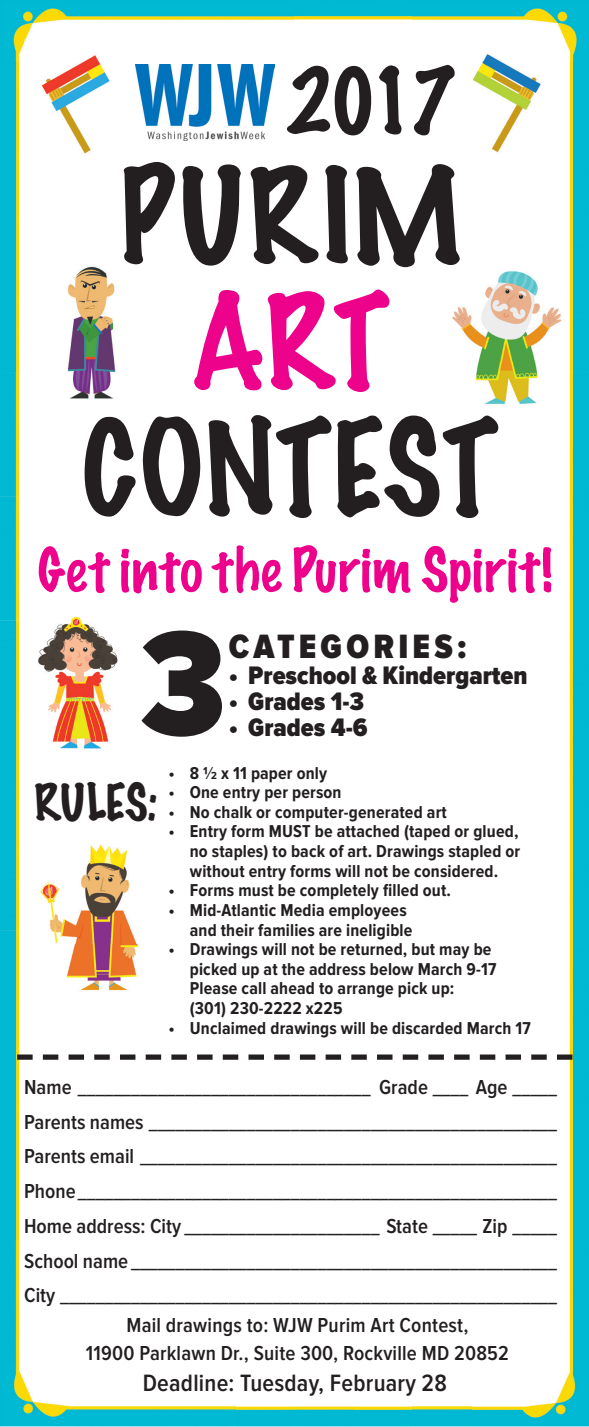
<style>
.page{position:relative;width:589px;height:1427px;background:#fff}
.page>*{position:absolute;margin:0;border:0;box-sizing:border-box;transform-origin:0 0}
.t1{font:900 154.17px "Proxima Nova Condensed";color:#231f20}
.t2{font:100 119px "Marker Felt";color:#231f20}
.t3{font:100 119px "Marker Felt";color:#ed028c}
.t4{font:100 82.08px "Marker Felt";color:#231f20}
.t5{font:100 54.6px "Marker Felt";letter-spacing:.02em;color:#ed028c}
.t6{font:100 46.02px "Marker Felt";letter-spacing:-.005em;color:#231f20}
.t7{font:900 35px "Proxima Nova Condensed";letter-spacing:.12em;color:#231f20}
.t8{font:900 26.25px "Proxima Nova Condensed";color:#231f20}
.t9{font:600 24.5px "Proxima Nova Condensed";letter-spacing:.01em;color:#231f20}
.t10{font:600 21px/34.6px "Proxima Nova Condensed";color:#231f20;text-align:justify}
.t11{font:700 17.85px/19.6px "Proxima Nova Condensed";letter-spacing:.01em;color:#231f20}
</style>
<div class="page">
<img style="left:0;top:0;width:294px;height:62px">
<img style="left:294px;top:0;width:118px;height:20px">
<img style="left:412px;top:0;width:176px;height:62px">
<img style="left:0;top:62px;width:20px;height:310px">
<img style="left:135px;top:64px;width:96px;height:1px">
<img style="left:241px;top:64px;width:34px;height:1px">
<img style="left:530px;top:62px;width:58px;height:1365px">
<img style="left:0;top:372px;width:78px;height:248px">
<img style="left:471px;top:1406px;width:59px;height:21px">
<img style="left:0;top:620px;width:20px;height:621px">
<img style="left:412px;top:1406px;width:59px;height:21px">
<img style="left:353px;top:1406px;width:59px;height:21px">
<img style="left:294px;top:1406px;width:59px;height:21px">
<img style="left:0;top:1241px;width:294px;height:186px">
<img style="left:452px;top:265px;width:112px;height:146px">
<svg style="left:452px;top:265px;width:7px;height:2px"></svg>
<img style="left:32px;top:617px;width:86px;height:132px">
<img style="left:54px;top:266px;width:62px;height:137px">
<img style="left:124px;top:252px;width:3px;height:10px">
<img style="left:25px;top:40px;width:103px;height:114px">
<img style="left:454px;top:40px;width:104px;height:126px">
<svg style="left:454px;top:162px;width:5px;height:4px"></svg>
<img style="left:135px;top:65px;width:140px;height:76px">
<img style="left:40px;top:844px;width:99px;height:147px">
<svg style="left:17px;top:1054px;width:555px;height:6px"></svg>
<h3 class="t4" style="left:285px;top:36px;width:174px">2017</h3>
<h2 class="t2" style="left:119px;top:122px;width:343px">PURIM</h2>
<h2 class="t3" style="left:191px;top:248px;width:200px">ART</h2>
<h2 class="t2" style="left:82px;top:374px;width:418px">CONTEST</h2>
<h3 class="t5" style="left:38px;top:527px;width:516px">Get into the Purim Spirit!</h3>
<h1 class="t1" style="left:140px;top:613px;width:87px">3</h1>
<p class="t11" style="left:168px;top:764px;width:160px">• 8 ½ x 11 paper only</p>
<p class="t11" style="left:168px;top:783px;width:175px">• One entry per person</p>
<p class="t11" style="left:168px;top:803px;width:280px">• No chalk or computer-generated art</p>
<p class="t11" style="left:190px;top:822px;width:332px;text-align:justify;text-indent:-21px">• Entry form MUST be attached (taped or glued, no staples) to back of art. Drawings stapled or without entry forms will not be considered.</p>
<p class="t11" style="left:168px;top:881px;width:284px">• Forms must be completely filled out.</p>
<p class="t11" style="left:190px;top:901px;width:224px;text-indent:-21px">• Mid-Atlantic Media employees and their families are ineligible</p>
<p class="t11" style="left:190px;top:940px;width:308px;text-indent:-21px">• Drawings will not be returned, but may be picked up at the address below March 9-17<br>Please call ahead to arrange pick up:<br>(301) 230-2222 x225</p>
<p class="t11" style="left:168px;top:1019px;width:364px">• Unclaimed drawings will be discarded March 17</p>
<h3 class="t7" style="left:229px;top:630px;width:239px">CATEGORIES:</h3>
<p class="t8" style="left:229px;top:663px;width:300px">• Preschool &amp; Kindergarten</p>
<p class="t8" style="left:229px;top:689px;width:137px">• Grades 1-3</p>
<p class="t8" style="left:229px;top:716px;width:140px">• Grades 4-6</p>
<h3 class="t6" style="left:34px;top:766px;width:125px">RULES:</h3>
<p class="t10" style="left:24px;top:1070px;width:534px">Name _________________________________ Grade ____ Age _____ Parents names ______________________________________________ Parents email _______________________________________________ Phone ______________________________________________________ Home address: City ______________________ State _____ Zip _____ School name ________________________________________________ City ________________________________________________________</p>
<p class="t10" style="left:86px;top:1312px;width:424px;line-height:28px;text-align:center">Mail drawings to: WJW Purim Art Contest,<br>11900 Parklawn Dr., Suite 300, Rockville MD 20852</p>
<p class="t9" style="left:143px;top:1372px;width:305px">Deadline: Tuesday, February 28</p>
</div>
